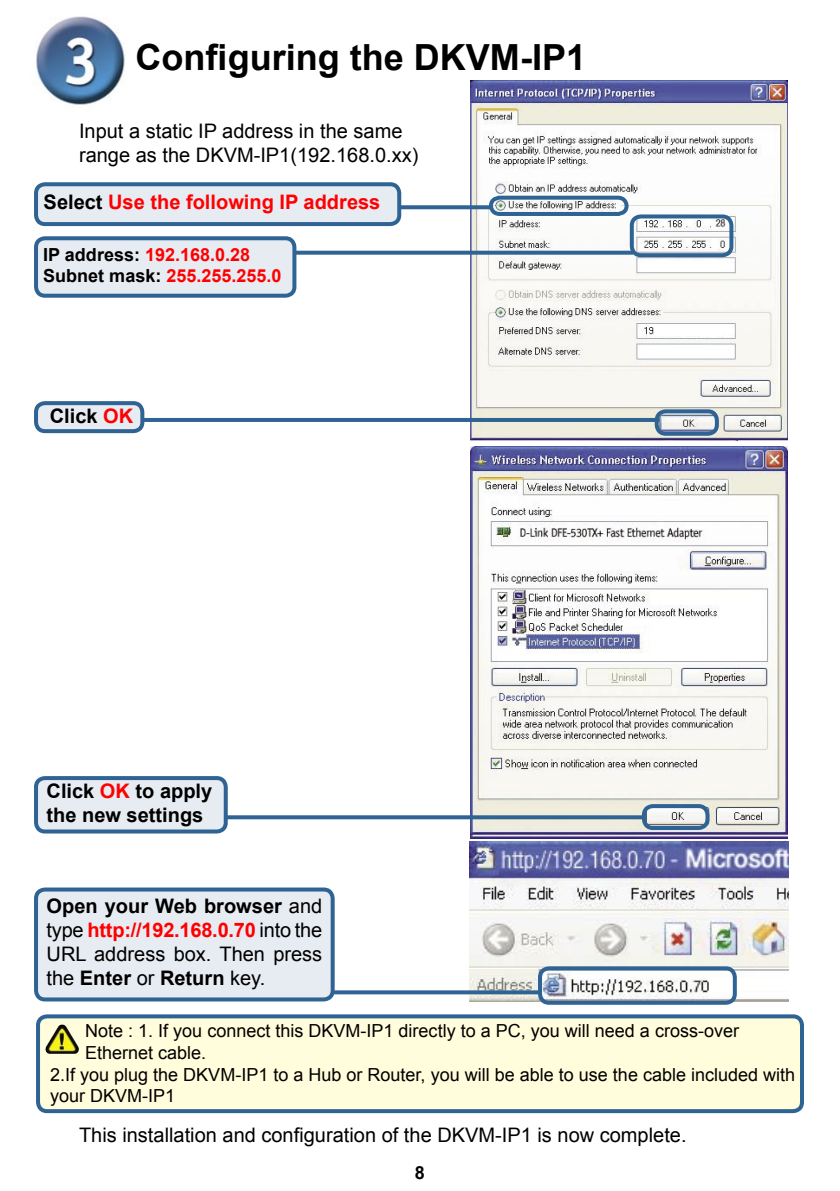
<style>
.page{position:relative;width:840px;height:1191px;background:#fff}
.page>*{position:absolute;margin:0;border:0;box-sizing:border-box;transform-origin:0 0}
.t1{font:700 36px "Arial";color:#000}
.t2{font:20px/24px "Arial";color:#000}
.t3{font:700 20px/24px "Arial";color:#000}
.t4{font:700 20px "Arial";color:#f00}
.t5{font:18px/21.6px "Arial";color:#000}
.Body_Text{font:700 18px "Arial";color:#f00}
.t6{font:700 18px "Arial";color:#000}
.s1{color:#000}
.s2{color:#f00}
.s3{font-weight:700}
.s4{font-weight:700;color:#f00}
</style>
<div class="page">
<img style="left:469px;top:841px;width:319px;height:160px">
<img style="left:470px;top:446px;width:316px;height:392px">
<img style="left:470px;top:80px;width:317px;height:360px">
<img style="left:36px;top:16px;width:89px;height:89px">
<svg style="left:535px;top:964px;width:203px;height:38px"></svg>
<svg style="left:336px;top:990px;width:203px;height:4px"></svg>
<svg style="left:34px;top:887px;width:302px;height:112px;background:#d9e1eb"></svg>
<svg style="left:230px;top:815px;width:409px;height:4px;background:#3d6e99"></svg>
<svg style="left:639px;top:802px;width:72px;height:26px"></svg>
<svg style="left:34px;top:776px;width:196px;height:55px;background:#ced9e5"></svg>
<svg style="left:34px;top:401px;width:111px;height:30px;background:#bbcadb"></svg>
<svg style="left:652px;top:407px;width:68px;height:27px;background:#a5b4c3"></svg>
<hr style="left:142px;top:418px;width:517px;height:4px;background:#2e6393">
<svg style="left:298px;top:251px;width:188px;height:4px"></svg>
<svg style="left:403px;top:205px;width:83px;height:4px"></svg>
<svg style="left:34px;top:182px;width:369px;height:42px;background:#c9d5e2"></svg>
<svg style="left:486px;top:194px;width:249px;height:61px"></svg>
<svg style="left:34px;top:236px;width:264px;height:60px;background:#cdd8e5"></svg>
<svg style="left:36px;top:1014px;width:768px;height:97px;background:#f0f1d5"></svg>
<img style="left:61px;top:1024px;width:18px;height:28px">
<div style="left:649px;top:261px;width:68px;height:10px;background:#fff"></div>
<div style="left:654px;top:326px;width:68px;height:10px;background:#fff"></div>
<div style="left:646px;top:345px;width:69px;height:10px;background:#fff"></div>
<p class="t1" style="left:135px;top:34px;width:451px">Configuring the DKVM-IP1</p>
<p class="t2" style="left:79px;top:119px;width:341px">Input a static IP address in the same range as the DKVM-IP1(192.168.0.xx)</p>
<p class="t4" style="left:44px;top:188px;width:338px"><span class="s1">Select</span> Use the following IP address</p>
<p class="Body_Text" style="left:43px;top:242px;width:208px"><span class="s1">IP address:</span> 192.168.0.28</p>
<p class="Body_Text" style="left:43px;top:264px;width:240px"><span class="s1">Subnet mask:</span> 255.255.255.0</p>
<p class="t3" style="left:50px;top:404px;width:85px">Click <span class="s2">OK</span></p>
<p class="t3" style="left:46px;top:779px;width:167px">Click <span class="s2">OK</span> to apply the new settings</p>
<p class="t2" style="left:46px;top:894px;width:277px;text-align:justify"><span class="s3">Open your Web browser</span> and type <span class="s4">http://192.168.0.70</span> into the URL address box. Then press the <span class="s3">Enter</span> or <span class="s3">Return</span> key.</p>
<p class="t5" style="left:85px;top:1020px;width:655px">Note : 1. If you connect this DKVM-IP1 directly to a PC, you will need a cross-over</p>
<p class="t5" style="left:85px;top:1042px;width:123px">Ethernet cable.</p>
<p class="t5" style="left:50px;top:1063px;width:746px">2.If you plug the DKVM-IP1 to a Hub or Router, you will be able to use the cable included with your DKVM-IP1</p>
<p class="t2" style="left:79px;top:1123px;width:608px">This installation and configuration of the DKVM-IP1 is now complete.</p>
<p class="t6" style="left:414px;top:1161px;width:12px">8</p>
</div>
